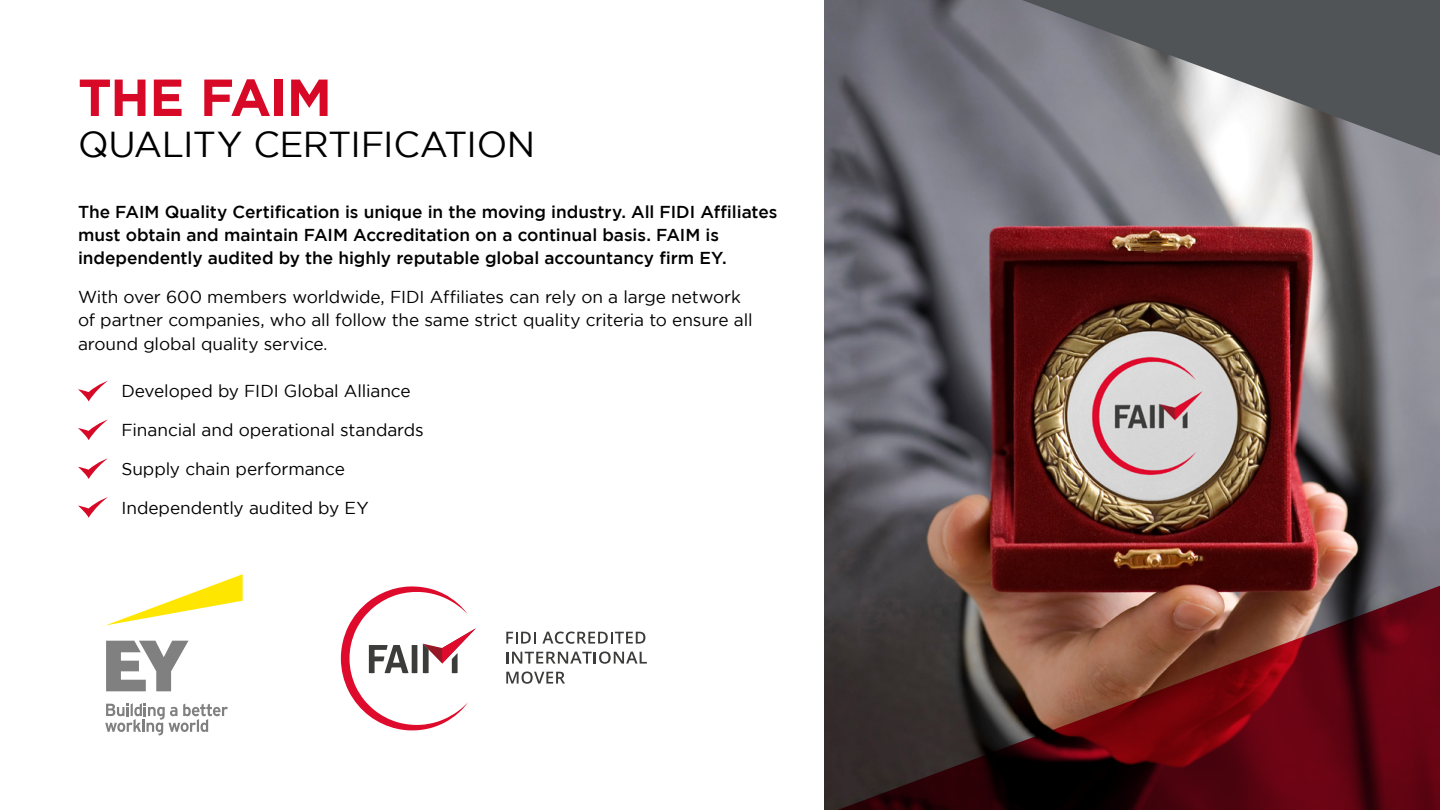
<style>
.page{position:relative;width:1440px;height:810px;background:#fff}
.page>*{position:absolute;margin:0;border:0;box-sizing:border-box;transform-origin:0 0}
.t1{font:700 52.05px "Gotham";letter-spacing:-.025em;color:#d70926}
.t2{font:36px "Gotham";letter-spacing:-.02em;color:#000}
.t3{font:17.25px/23.6px "Gotham";letter-spacing:-.005em;color:#000}
.t4{font:500 17.25px/23.2px "Gotham";letter-spacing:-.005em;color:#000}
.s1{font-size:15.75px}
</style>
<div class="page">
<svg style="left:78px;top:381px;width:30px;height:20px"></svg>
<svg style="left:78px;top:420px;width:30px;height:20px"></svg>
<svg style="left:78px;top:458px;width:30px;height:21px"></svg>
<svg style="left:78px;top:497px;width:30px;height:21px"></svg>
<img style="left:825px;top:0;width:615px;height:450px">
<svg style="left:1022px;top:0;width:418px;height:156px;background:#76787b"></svg>
<img style="left:824px;top:450px;width:616px;height:360px">
<svg style="left:105px;top:703px;width:123px;height:32px"></svg>
<svg style="left:105px;top:574px;width:138px;height:52px"></svg>
<svg style="left:106px;top:641px;width:83px;height:50px"></svg>
<svg style="left:506px;top:632px;width:30px;height:12px"></svg>
<svg style="left:542px;top:632px;width:103px;height:12px"></svg>
<svg style="left:506px;top:652px;width:141px;height:12px"></svg>
<svg style="left:506px;top:672px;width:59px;height:12px"></svg>
<svg style="left:341px;top:586px;width:135px;height:144px"></svg>
<h1 class="t1" style="left:78px;top:67px;width:255px">THE FAIM</h1>
<h2 class="t2" style="left:78px;top:125px;width:459px">QUALITY CERTIFICATION</h2>
<p class="t4" style="left:78px;top:200px;width:701px">The FAIM Quality Certification is unique in the moving industry. All FIDI Affiliates must obtain and maintain FAIM Accreditation on a continual basis. FAIM is independently audited by the highly reputable global accountancy firm EY.</p>
<p class="t3" style="left:78px;top:285px;width:676px">With over 600 members worldwide, FIDI Affiliates can rely on a large network of partner companies, who all follow the same strict quality criteria to ensure all around global quality service<span class="s1">.</span></p>
<p class="t3" style="left:121px;top:379px;width:291px">Developed by FIDI Global Alliance</p>
<p class="t3" style="left:121px;top:418px;width:304px">Financial and operational standards</p>
<p class="t3" style="left:121px;top:457px;width:225px">Supply chain performance</p>
<p class="t3" style="left:121px;top:495px;width:249px">Independently audited by EY</p>
</div>
